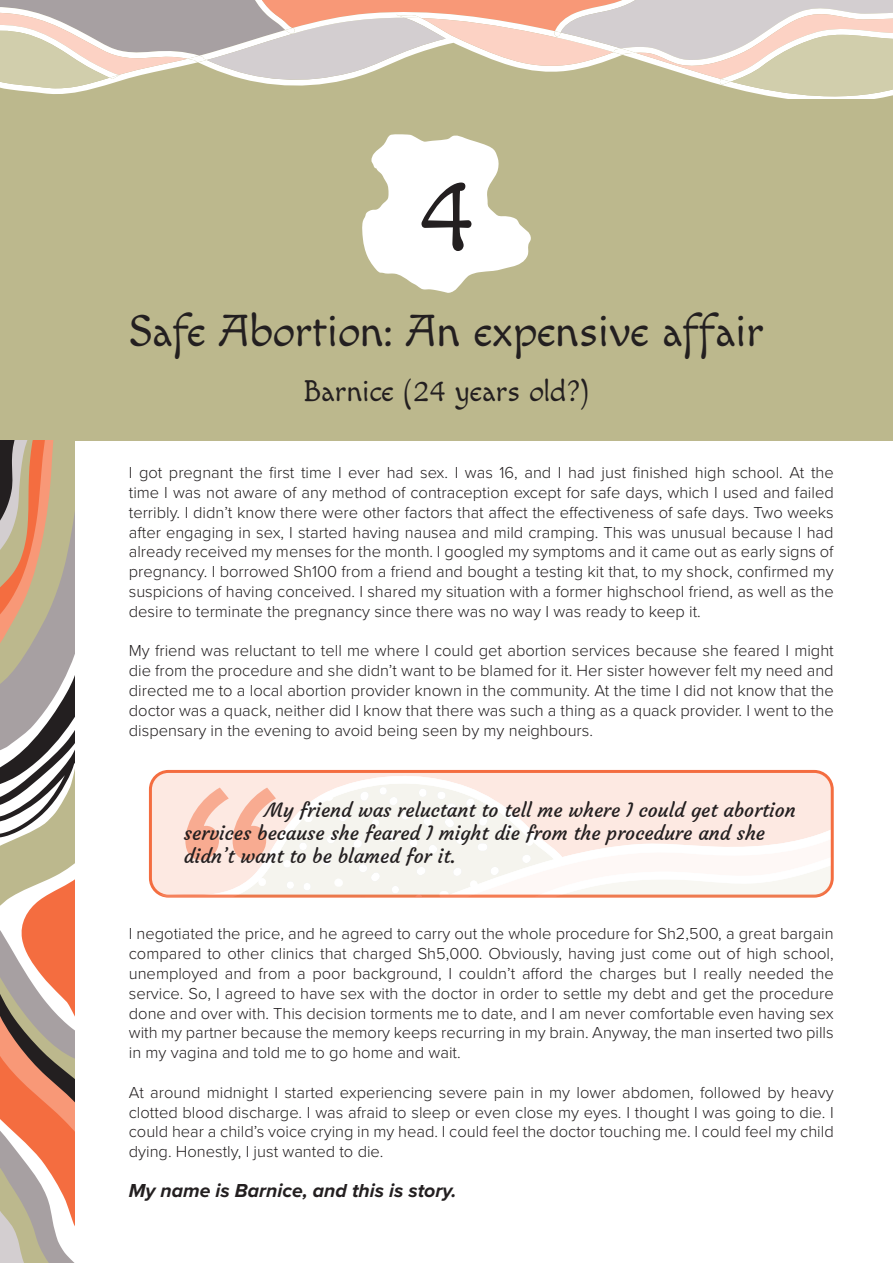
<style>
.page{position:relative;width:893px;height:1263px;background:#fff}
.page>*{position:absolute;margin:0;border:0;box-sizing:border-box;transform-origin:0 0}
.t1{font:italic 330px "Proxima Nova";color:#f46d40;scale:.9 1}
.t2{font:105px "Macondo";color:#231f20}
.t3{font:45px "Macondo";color:#231f20}
.t4{font:30px "Macondo";color:#231f20}
.t5{font:19.5px/23.4px "Courgette";color:#231f20}
.t6{font:italic 700 19.5px "Proxima Nova";color:#231f20}
.t7{font:300 16.5px/19.8px "Proxima Nova";color:#231f20;text-align:justify}
</style>
<div class="page">
<div style="left:0;top:0;width:893px;height:440px;background:#bcb88d"></div>
<svg style="left:0;top:0;width:893px;height:98px"></svg>
<svg style="left:152px;top:770px;width:679px;height:127px;fill:#fde9e2"></svg>
<svg style="left:388px;top:833px;width:8px;height:9px"></svg>
<svg style="left:334px;top:879px;width:9px;height:8px"></svg>
<svg style="left:417px;top:867px;width:8px;height:8px"></svg>
<svg style="left:478px;top:843px;width:9px;height:8px"></svg>
<svg style="left:339px;top:812px;width:8px;height:9px"></svg>
<svg style="left:285px;top:881px;width:10px;height:8px"></svg>
<svg style="left:282px;top:860px;width:10px;height:7px"></svg>
<svg style="left:323px;top:857px;width:8px;height:8px"></svg>
<svg style="left:298px;top:842px;width:10px;height:8px"></svg>
<svg style="left:353px;top:839px;width:9px;height:9px"></svg>
<svg style="left:302px;top:883px;width:10px;height:7px"></svg>
<svg style="left:424px;top:817px;width:8px;height:9px"></svg>
<svg style="left:360px;top:791px;width:9px;height:10px"></svg>
<svg style="left:456px;top:835px;width:9px;height:9px"></svg>
<svg style="left:453px;top:868px;width:9px;height:8px"></svg>
<svg style="left:522px;top:855px;width:9px;height:8px"></svg>
<svg style="left:505px;top:824px;width:8px;height:9px"></svg>
<svg style="left:490px;top:867px;width:9px;height:8px"></svg>
<svg style="left:479px;top:816px;width:9px;height:10px"></svg>
<svg style="left:419px;top:788px;width:8px;height:9px"></svg>
<svg style="left:429px;top:845px;width:8px;height:8px"></svg>
<svg style="left:371px;top:819px;width:9px;height:7px"></svg>
<svg style="left:327px;top:835px;width:8px;height:8px"></svg>
<svg style="left:358px;top:854px;width:42px;height:43px;background:#f5eee6"></svg>
<svg style="left:410px;top:839px;width:7px;height:8px"></svg>
<svg style="left:414px;top:894px;width:9px;height:3px"></svg>
<svg style="left:445px;top:818px;width:9px;height:9px"></svg>
<svg style="left:401px;top:811px;width:8px;height:9px"></svg>
<svg style="left:437px;top:792px;width:19px;height:19px"></svg>
<svg style="left:466px;top:798px;width:9px;height:9px"></svg>
<svg style="left:378px;top:787px;width:20px;height:18px"></svg>
<svg style="left:0;top:440px;width:74px;height:823px;background:#c09e89"></svg>
<svg style="left:362px;top:134px;width:169px;height:159px"></svg>
<h2 class="t2" style="left:417px;top:157px;width:61px">4</h2>
<h3 class="t3" style="left:129px;top:306px;width:637px">Safe Abortion: An expensive affair</h3>
<h3 class="t4" style="left:303px;top:375px;width:288px">Barnice (24 years old?)</h3>
<p class="t7" style="left:129px;top:462px;width:706px">I got pregnant the first time I ever had sex. I was 16, and I had just finished high school. At the time I was not aware of any method of contraception except for safe days, which I used and failed terribly. I didn’t know there were other factors that affect the effectiveness of safe days. Two weeks after engaging in sex, I started having nausea and mild cramping. This was unusual because I had already received my menses for the month. I googled my symptoms and it came out as early signs of pregnancy. I borrowed Sh100 from a friend and bought a testing kit that, to my shock, confirmed my suspicions of having conceived. I shared my situation with a former highschool friend, as well as the desire to terminate the pregnancy since there was no way I was ready to keep it.</p>
<p class="t7" style="left:129px;top:640px;width:706px">My friend was reluctant to tell me where I could get abortion services because she feared I might die from the procedure and she didn’t want to be blamed for it. Her sister however felt my need and directed me to a local abortion provider known in the community. At the time I did not know that the doctor was a quack, neither did I know that there was such a thing as a quack provider. I went to the dispensary in the evening to avoid being seen by my neighbours.</p>
<h1 class="t1" style="left:151px;top:655px;width:130px">“</h1>
<p class="t5" style="left:184px;top:798px;width:613px;text-indent:81px">My friend was reluctant to tell me where I could get abortion services because she feared I might die from the procedure and she didn’t want to be blamed for it.</p>
<p class="t7" style="left:129px;top:923px;width:706px">I negotiated the price, and he agreed to carry out the whole procedure for Sh2,500, a great bargain compared to other clinics that charged Sh5,000. Obviously, having just come out of high school, unemployed and from a poor background, I couldn’t afford the charges but I really needed the service. So, I agreed to have sex with the doctor in order to settle my debt and get the procedure done and over with. This decision torments me to date, and I am never comfortable even having sex with my partner because the memory keeps recurring in my brain. Anyway, the man inserted two pills in my vagina and told me to go home and wait.</p>
<p class="t7" style="left:129px;top:1081px;width:706px">At around midnight I started experiencing severe pain in my lower abdomen, followed by heavy clotted blood discharge. I was afraid to sleep or even close my eyes. I thought I was going to die. I could hear a child’s voice crying in my head. I could feel the doctor touching me. I could feel my child dying. Honestly, I just wanted to die.</p>
<p class="t6" style="left:129px;top:1175px;width:329px">My name is Barnice, and this is story.</p>
</div>
